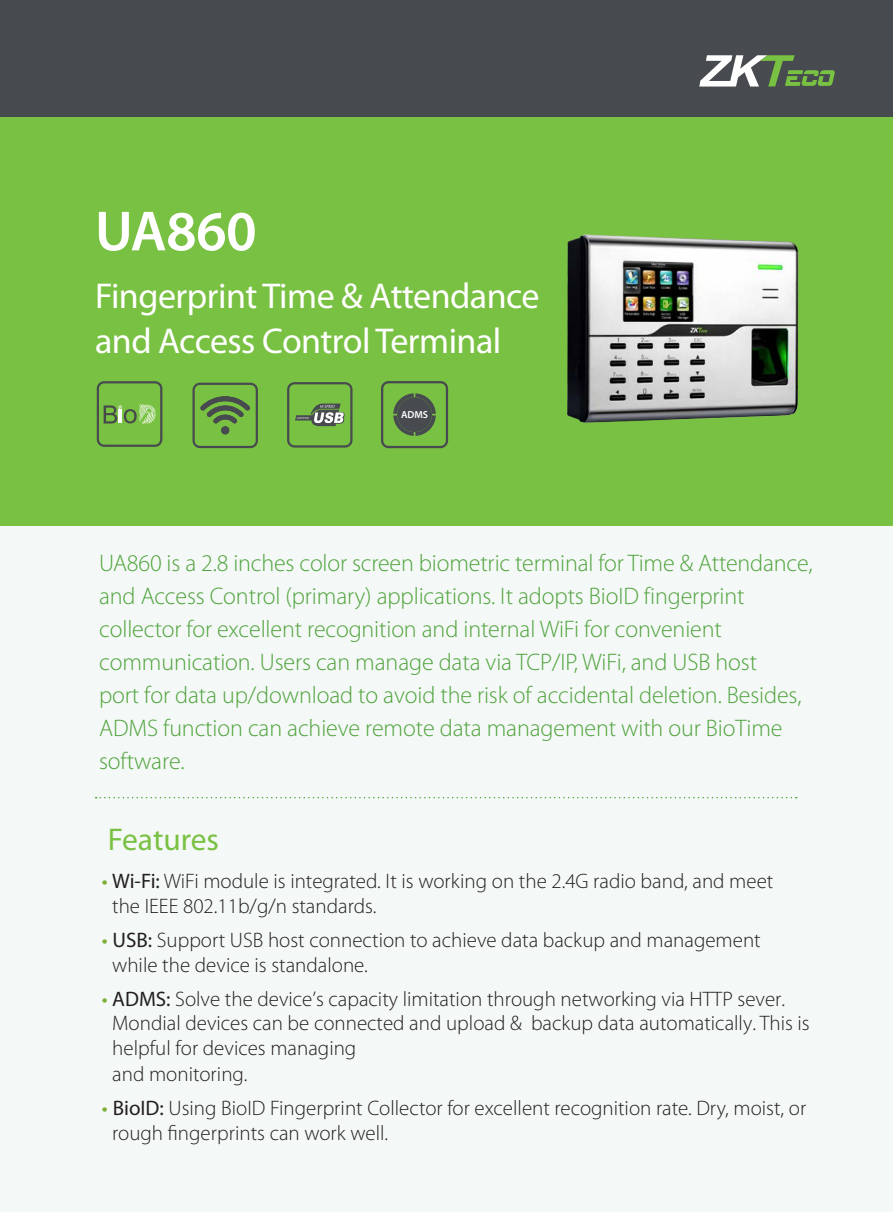
<style>
.page{position:relative;width:893px;height:1212px;background:#f4f8f6}
.page>*{position:absolute;margin:0;border:0;box-sizing:border-box;transform-origin:0 0}
.t1{font:600 57px "Myriad Pro";letter-spacing:-.01em;color:#fff}
.t2{font:36px/45px "Myriad Pro";letter-spacing:-.015em;color:#fff}
.Headline_with_Span{font:31.5px "Myriad Pro";color:#79c142}
._100TC_introduction{font:300 24px/33px "Myriad Pro";letter-spacing:-.005em;color:#4fa33d}
.t3{font:300 21px/25.2px "Myriad Pro";color:#231f20}
.t4{font:600 10.2px "Myriad Pro";color:#fff}
.s1{font-weight:400;color:#7aae36}
.s2{font-weight:400}
</style>
<div class="page">
<div style="left:0;top:0;width:893px;height:118px;background:#474a4e"></div>
<div style="left:0;top:118px;width:893px;height:408px;background:#79c142"></div>
<svg style="left:96px;top:797px;width:701px;height:1px"></svg>
<svg style="left:699px;top:55px;width:136px;height:32px"></svg>
<img style="left:566px;top:234px;width:233px;height:189px">
<svg style="left:97px;top:381px;width:65px;height:66px"></svg>
<svg style="left:192px;top:383px;width:66px;height:65px"></svg>
<svg style="left:287px;top:382px;width:66px;height:66px"></svg>
<svg style="left:381px;top:381px;width:67px;height:67px"></svg>
<p class="t1" style="left:95px;top:195px;width:163px">UA860</p>
<p class="t2" style="left:95px;top:273px;width:446px">Fingerprint Time &amp; Attendance and Access Control Terminal</p>
<p class="t4" style="left:401px;top:408px;width:29px">ADMS</p>
<p class="_100TC_introduction" style="left:99px;top:546px;width:715px">UA860 is a 2.8 inches color screen biometric terminal for Time &amp; Attendance, and Access Control (primary) applications. It adopts BioID fingerprint collector for excellent recognition and internal WiFi for convenient communication. Users can manage data via TCP/IP, WiFi, and USB host<br>port for data up/download to avoid the risk of accidental deletion. Besides, ADMS function can achieve remote data management with our BioTime software.</p>
<p class="Headline_with_Span" style="left:108px;top:820px;width:113px">Features</p>
<p class="t3" style="left:112px;top:868px;width:663px;text-indent:-10px"><span class="s1">•</span> <span class="s2">Wi-Fi:</span> WiFi module is integrated. It is working on the 2.4G radio band, and meet the IEEE 802.11b/g/n standards.</p>
<p class="t3" style="left:112px;top:927px;width:650px;text-indent:-10px"><span class="s1">•</span> <span class="s2">USB:</span> Support USB host connection to achieve data backup and management while the device is standalone.</p>
<p class="t3" style="left:112px;top:986px;width:699px;text-indent:-10px"><span class="s1">•</span> <span class="s2">ADMS:</span> Solve the device’s capacity limitation through networking via HTTP sever.<br>Mondial devices can be connected and upload &amp; backup data automatically. This is helpful for devices managing<br>and monitoring.</p>
<p class="t3" style="left:112px;top:1095px;width:695px;text-indent:-10px"><span class="s1">•</span> <span class="s2">BioID:</span> Using BioID Fingerprint Collector for excellent recognition rate. Dry, moist, or rough fingerprints can work well.</p>
</div>
